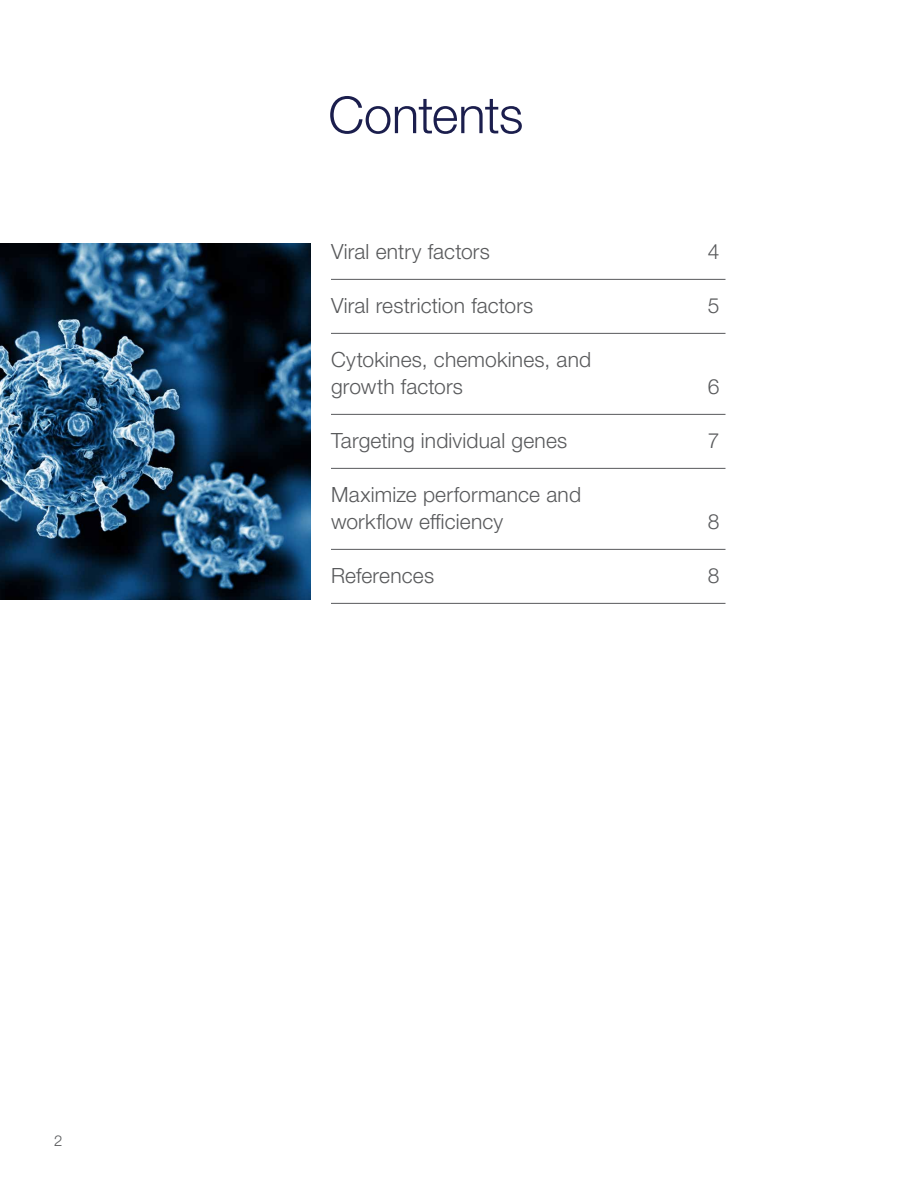
<style>
.page{position:relative;width:918px;height:1188px;background:#fff}
.page>*{position:absolute;margin:0;border:0;box-sizing:border-box;transform-origin:0 0}
.t1{font:300 51px "Helvetica Neue LTW1 G";letter-spacing:-.015em;color:#1b1e4d}
.t2{font:300 21px/27px "Helvetica Neue LTW1 G";letter-spacing:.01em;color:#58595b}
.t3{font:300 15px "Helvetica Neue LTW1 G";color:#58595b}
</style>
<div class="page">
<hr style="left:331px;top:279px;width:395px;height:1px;background:#58595b">
<hr style="left:331px;top:333px;width:395px;height:1px;background:#58595b">
<hr style="left:331px;top:414px;width:395px;height:1px;background:#58595b">
<hr style="left:331px;top:468px;width:395px;height:1px;background:#58595b">
<hr style="left:331px;top:549px;width:395px;height:1px;background:#58595b">
<hr style="left:331px;top:603px;width:395px;height:1px;background:#58595b">
<img style="left:0;top:244px;width:310px;height:356px">
<p class="t3" style="left:54px;top:1131px;width:10px">2</p>
<h1 class="t1" style="left:328px;top:84px;width:197px">Contents</h1>
<p class="t2" style="left:331px;top:238px;width:160px">Viral entry factors</p>
<p class="t2" style="left:708px;top:238px;width:13px">4</p>
<p class="t2" style="left:331px;top:292px;width:204px">Viral restriction factors</p>
<p class="t2" style="left:708px;top:292px;width:13px">5</p>
<p class="t2" style="left:331px;top:346px;width:262px">Cytokines, chemokines, and growth factors</p>
<p class="t2" style="left:708px;top:373px;width:13px">6</p>
<p class="t2" style="left:331px;top:427px;width:238px">Targeting individual genes</p>
<p class="t2" style="left:708px;top:427px;width:13px">7</p>
<p class="t2" style="left:331px;top:481px;width:252px">Maximize performance and workflow efficiency</p>
<p class="t2" style="left:708px;top:508px;width:13px">8</p>
<p class="t2" style="left:331px;top:562px;width:105px">References</p>
<p class="t2" style="left:708px;top:562px;width:13px">8</p>
</div>
